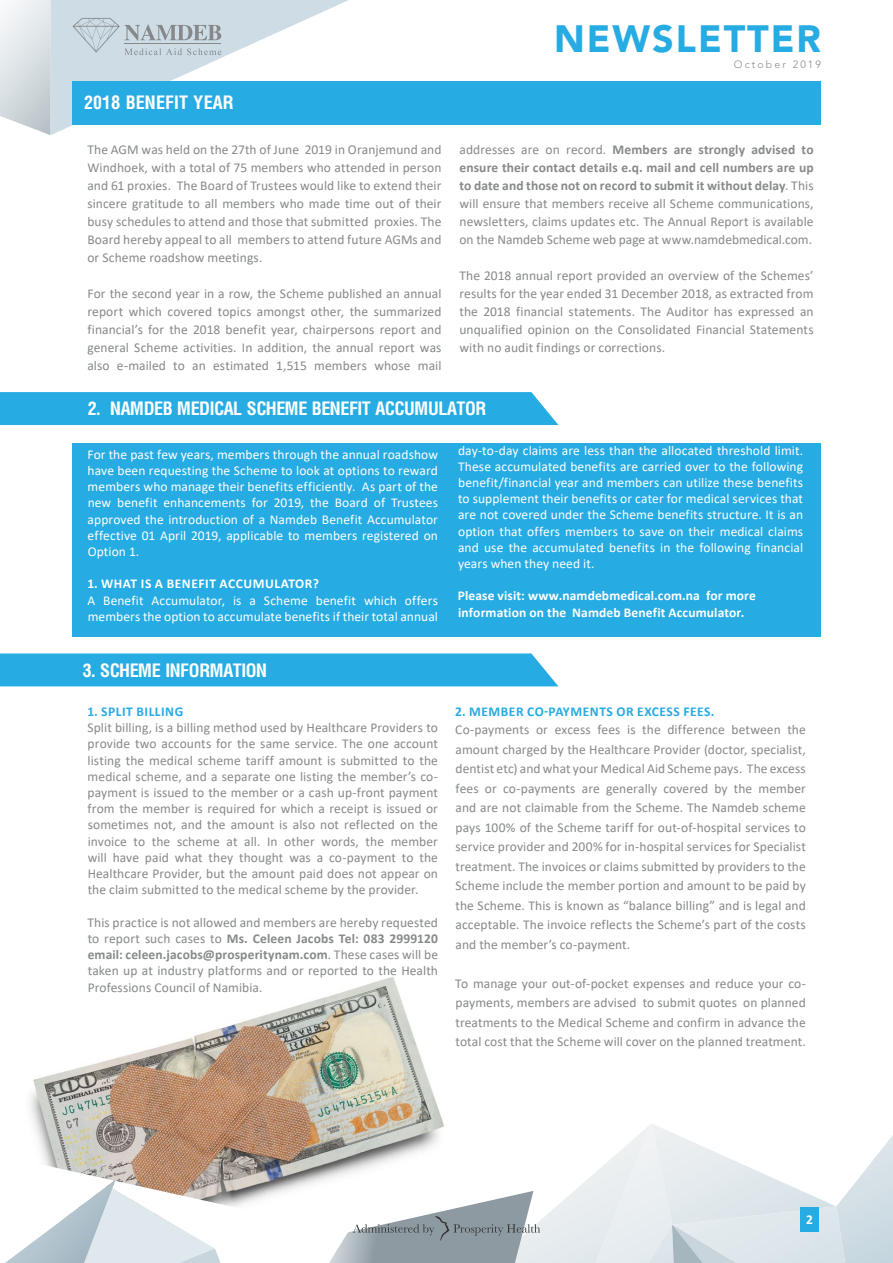
<style>
.page{position:relative;width:893px;height:1263px;background:#fff}
.page>*{position:absolute;margin:0;border:0;box-sizing:border-box;transform-origin:0 0}
.t1{font:900 37.8px "Avenir LT Std";letter-spacing:.05em;color:#26abe3}
.t2{font:700 condensed 18px "Arena";letter-spacing:-.03em;color:#fff}
.t3{font:700 condensed 18px "Arena";color:#fff}
.t4{font:13.5px/18px "Calibri";letter-spacing:.005em;color:#86888a;text-align:justify}
.t5{font:13.5px/16.2px "Calibri";letter-spacing:.005em;color:#fff;text-align:justify}
.t6{font:700 13.5px/16.2px "Calibri";letter-spacing:.01em;color:#fff}
.t7{font:700 13.5px "Calibri";letter-spacing:.04em;color:#26abe3}
.t8{font:700 13.5px "Calibri";letter-spacing:.03em;color:#fff}
.t9{font:300 10.5px "Avenir LT Std";letter-spacing:.2em;color:#86888a}
.s1{font-weight:700}
</style>
<div class="page">
<div style="left:73px;top:443px;width:748px;height:193px;background:#26abe3"></div>
<img style="left:30px;top:977px;width:415px;height:178px">
<svg style="left:540px;top:1135px;width:353px;height:128px"></svg>
<svg style="left:596px;top:1124px;width:249px;height:139px"></svg>
<svg style="left:5px;top:1155px;width:535px;height:108px"></svg>
<div style="left:72px;top:81px;width:749px;height:43px;background:#26abe3"></div>
<div style="left:800px;top:1207px;width:19px;height:24px;background:#26abe3"></div>
<svg style="left:0;top:0;width:349px;height:135px"></svg>
<div style="left:0;top:392px;width:558px;height:33px;background:#26abe3"></div>
<div style="left:0;top:653px;width:558px;height:33px;background:#26abe3"></div>
<h2 class="t3" style="left:84px;top:91px;width:151px">2018 BENEFIT YEAR</h2>
<p class="t4" style="left:87px;top:140px;width:356px">The AGM was held on the 27th of June 2019 in Oranjemund and Windhoek, with a total of 75 members who attended in person and 61 proxies. The Board of Trustees would like to extend their sincere gratitude to all members who made time out of their busy schedules to attend and those that submitted proxies. The Board hereby appeal to all members to attend future AGMs and or Scheme roadshow meetings.</p>
<p class="t4" style="left:87px;top:284px;width:356px">For the second year in a row, the Scheme published an annual report which covered topics amongst other, the summarized financial’s for the 2018 benefit year, chairpersons report and general Scheme activities. In addition, the annual report was also e-mailed to an estimated 1,515 members whose mail</p>
<h1 class="t1" style="left:554px;top:16px;width:268px">NEWSLETTER</h1>
<p class="t9" style="left:734px;top:58px;width:88px">October 2019</p>
<p class="t4" style="left:459px;top:140px;width:356px">addresses are on record. <span class="s1">Members are strongly advised to ensure their contact details e.q. mail and cell numbers are up to date and those not on record to submit it without delay</span>. This will ensure that members receive all Scheme communications, newsletters, claims updates etc. The Annual Report is available on the Namdeb Scheme web page at www.namdebmedical.com.</p>
<p class="t4" style="left:459px;top:266px;width:356px">The 2018 annual report provided an overview of the Schemes’ results for the year ended 31 December 2018, as extracted from the 2018 financial statements. The Auditor has expressed an unqualified opinion on the Consolidated Financial Statements with no audit findings or corrections.</p>
<h2 class="t2" style="left:88px;top:398px;width:400px">2. NAMDEB MEDICAL SCHEME BENEFIT ACCUMULATOR</h2>
<p class="t5" style="left:87px;top:446px;width:352px">For the past few years, members through the annual roadshow have been requesting the Scheme to look at options to reward members who manage their benefits efficiently. As part of the new benefit enhancements for 2019, the Board of Trustees approved the introduction of a Namdeb Benefit Accumulator effective 01 April 2019, applicable to members registered on Option 1.</p>
<p class="t8" style="left:87px;top:574px;width:233px">1. What is a Benefit Accumulator?</p>
<p class="t5" style="left:87px;top:592px;width:352px">A Benefit Accumulator, is a Scheme benefit which offers members the option to accumulate benefits if their total annual</p>
<h2 class="t2" style="left:83px;top:659px;width:186px">3. SCHEME INFORMATION</h2>
<p class="t7" style="left:87px;top:702px;width:97px">1. Split Billing</p>
<p class="t4" style="left:87px;top:719px;width:352px;line-height:16.2px">Split billing, is a billing method used by Healthcare Providers to provide two accounts for the same service. The one account listing the medical scheme tariff amount is submitted to the medical scheme, and a separate one listing the member’s co&shy;payment is issued to the member or a cash up-front payment from the member is required for which a receipt is issued or sometimes not, and the amount is also not reflected on the invoice to the scheme at all. In other words, the member will have paid what they thought was a co-payment to the Healthcare Provider, but the amount paid does not appear on the claim submitted to the medical scheme by the provider.</p>
<p class="t4" style="left:87px;top:914px;width:352px;line-height:16.2px">This practice is not allowed and members are hereby requested to report such cases to <span class="s1">Ms. Celeen Jacobs Tel: 083 2999120 email: celeen.jacobs@prosperitynam.com</span>. These cases will be taken up at industry platforms and or reported to the Health Professions Council of Namibia.</p>
<p class="t5" style="left:458px;top:442px;width:347px">day-to-day claims are less than the allocated threshold limit.<br>These accumulated benefits are carried over to the following benefit/financial year and members can utilize these benefits to supplement their benefits or cater for medical services that are not covered under the Scheme benefits structure. It is an option that offers members to save on their medical claims and use the accumulated benefits in the following financial years when they need it.</p>
<p class="t6" style="left:458px;top:588px;width:300px">Please visit: www.namdebmedical.com.na for more information on the Namdeb Benefit Accumulator.</p>
<p class="t7" style="left:455px;top:702px;width:261px">2. Member co-payments or Excess Fees.</p>
<p class="t4" style="left:455px;top:719px;width:352px;line-height:19.5px">Co-payments or excess fees is the difference between the amount charged by the Healthcare Provider (doctor, specialist, dentist etc) and what your Medical Aid Scheme pays. The excess fees or co-payments are generally covered by the member and are not claimable from the Scheme. The Namdeb scheme pays 100% of the Scheme tariff for out-of-hospital services to service provider and 200% for in-hospital services for Specialist treatment. The invoices or claims submitted by providers to the Scheme include the member portion and amount to be paid by the Scheme. This is known as “balance billing” and is legal and acceptable. The invoice reflects the Scheme’s part of the costs and the member’s co-payment.</p>
<p class="t4" style="left:455px;top:973px;width:352px;line-height:19.5px">To manage your out-of-pocket expenses and reduce your co&shy;payments, members are advised to submit quotes on planned treatments to the Medical Scheme and confirm in advance the total cost that the Scheme will cover on the planned treatment.</p>
<p class="t8" style="left:806px;top:1210px;width:8px">2</p>
</div>
